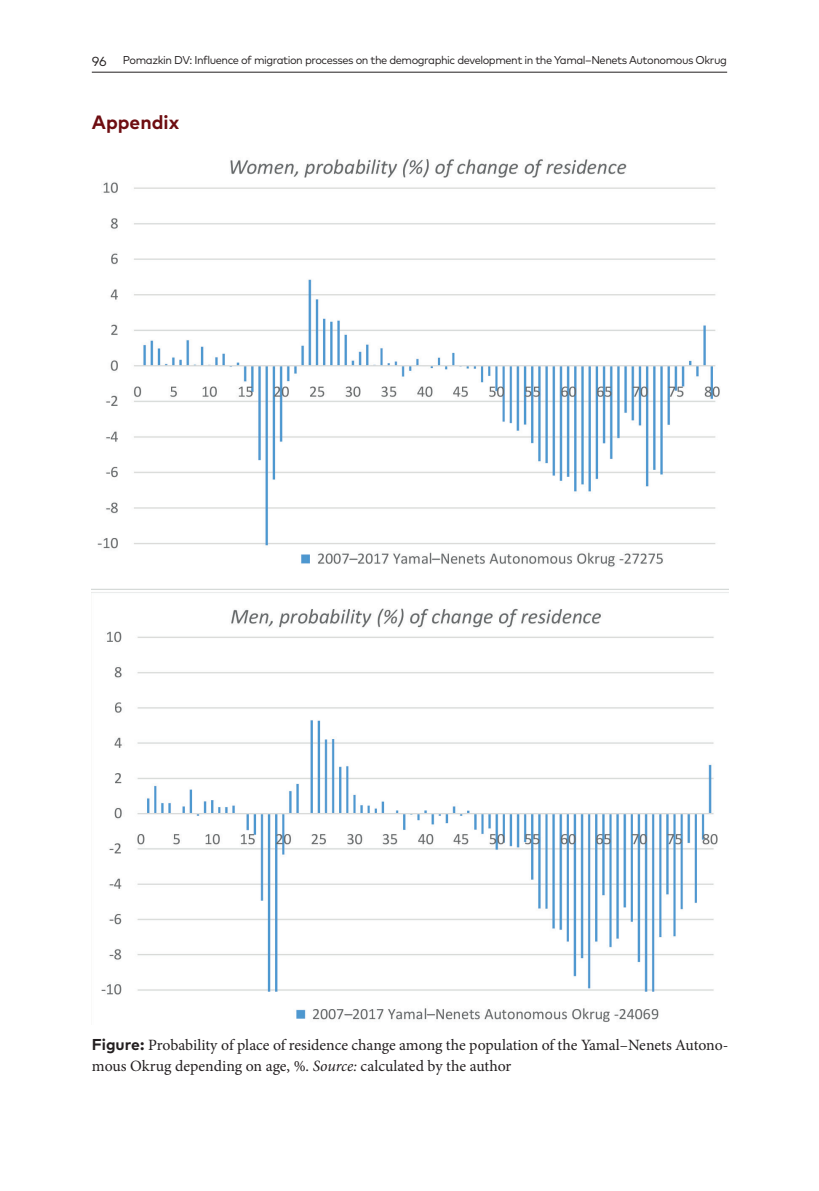
<style>
.page{position:relative;width:819px;height:1191px;background:#fff}
.page>*{position:absolute;margin:0;border:0;box-sizing:border-box;transform-origin:0 0}
.H_1{font:700 19.25px "FF Mark Pro";color:#6e0d11}
.FIG_Caption{font:15.75px/21px "Minion Pro";letter-spacing:-.005em;color:#231f20}
.t1{font:11.38px "FF Mark Pro";letter-spacing:-.04em;color:#231f20}
.s1{font-size:13.12px}
.s2{font-family:"FF Mark Pro";font-weight:700}
.s3{font-style:italic}
</style>
<div class="page">
<hr style="left:92px;top:72px;width:635px;height:1px;background:#231f20">
<img style="left:92px;top:159px;width:636px;height:863px">
<p class="t1" style="left:92px;top:51px;width:636px"><span class="s1">96</span> Pomazkin DV: Influence of migration processes on the demographic development in the Yamal–Nenets Autonomous Okrug</p>
<p class="H_1" style="left:92px;top:108px;width:89px">Appendix</p>
<p class="FIG_Caption" style="left:92px;top:1034px;width:638px"><span class="s2">Figure:</span> Probability of place of residence change among the population of the Yamal–Nenets Autono&shy;mous Okrug depending on age, %. <span class="s3">Source:</span> calculated by the author</p>
</div>
